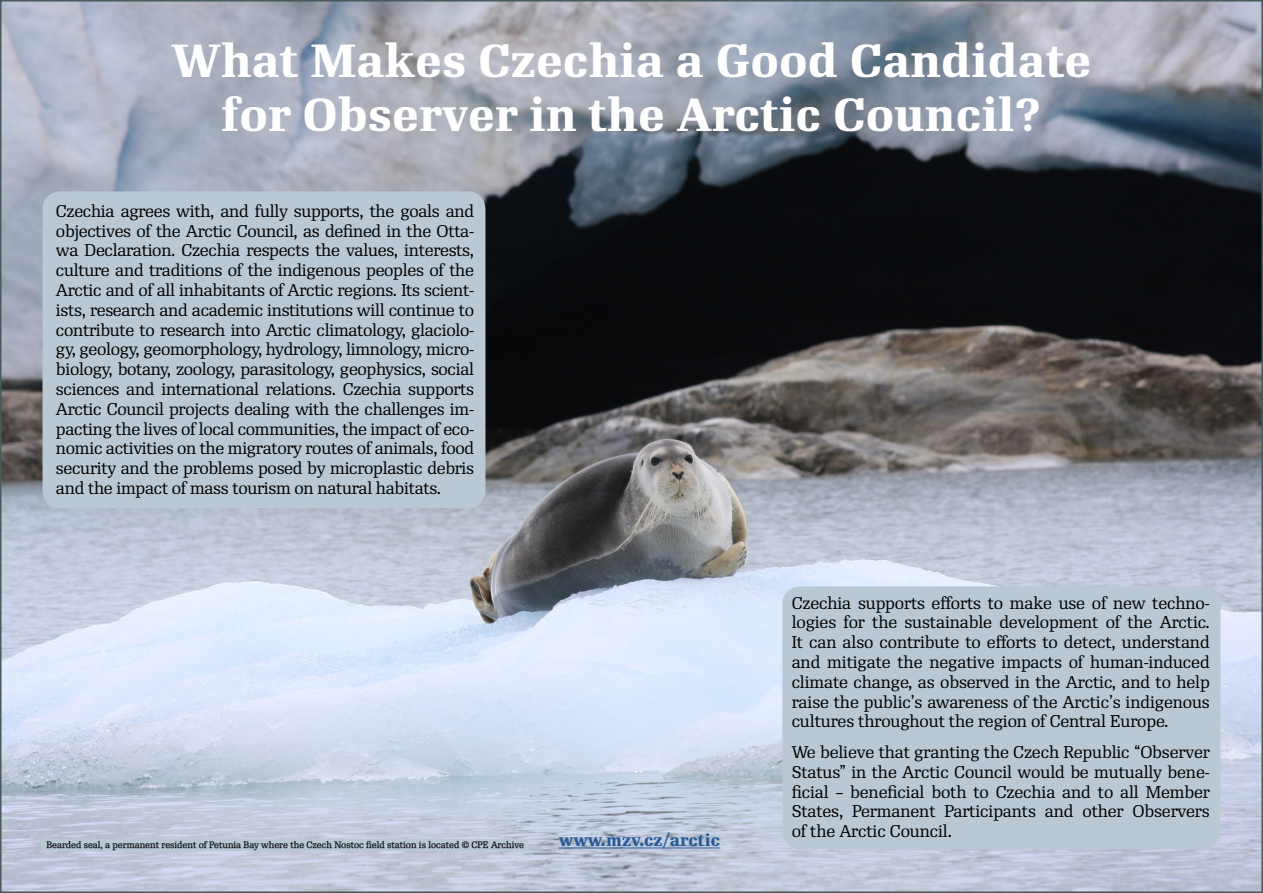
<style>
.page{position:relative;width:1263px;height:893px;background:#fff}
.page>*{position:absolute;margin:0;border:0;box-sizing:border-box;transform-origin:0 0}
.t1{font:500 45px/54px "Re Public Std";color:#fff;text-align:center}
.t2{font:16.5px/19.8px "Re Public Std";letter-spacing:-.01em;color:#000;text-align:justify}
.t3{font:500 16.5px "Re Public Std";color:#275b9b}
.t4{font:9px "Re Public Std";color:#000}
</style>
<div class="page">
<img style="left:3px;top:3px;width:1257px;height:887px">
<div style="left:782px;top:586px;width:438px;height:263px;background:#b9c8d3;border-radius:18px"></div>
<hr style="left:559px;top:848px;width:161px;height:1px;background:#275b9b">
<div style="left:43px;top:839px;width:485px;height:11px;background:#b9c8d3"></div>
<svg style="left:46px;top:841px;width:478px;height:10px"></svg>
<div style="left:43px;top:191px;width:442px;height:317px;background:#b9c8d3;border-radius:18px"></div>
<h1 class="t1" style="left:172px;top:34px;width:921px">What Makes Czechia a Good Candidate for Observer in the Arctic Council?</h1>
<p class="t2" style="left:56px;top:201px;width:420px">Czechia agrees with, and fully supports, the goals and objectives of the Arctic Council, as defined in the Otta&shy;wa Declaration. Czechia respects the values, interests, culture and traditions of the indigenous peoples of the Arctic and of all inhabitants of Arctic regions. Its scient&shy;ists, research and academic institutions will continue to contribute to research into Arctic climatology, glaciolo&shy;gy, geology, geomorphology, hydrology, limnology, micro&shy;biology, botany, zoology, parasitology, geophysics, social sciences and international relations. Czechia supports Arctic Council projects dealing with the challenges im&shy;pacting the lives of local communities, the impact of eco&shy;nomic activities on the migratory routes of animals, food security and the problems posed by microplastic debris and the impact of mass tourism on natural habitats.</p>
<p class="t4" style="left:46px;top:839px;width:479px">Bearded seal, a permanent resident of Petunia Bay where the Czech Nostoc field station is located © CPE Archive</p>
<p class="t3" style="left:559px;top:829px;width:163px">www.mzv.cz/arctic</p>
<p class="t2" style="left:792px;top:593px;width:420px">Czechia supports efforts to make use of new techno&shy;logies for the sustainable development of the Arctic.<br>It can also contribute to efforts to detect, understand and mitigate the negative impacts of human-induced climate change, as observed in the Arctic, and to help raise the public’s awareness of the Arctic’s indigenous cultures throughout the region of Central Europe.</p>
<p class="t2" style="left:792px;top:742px;width:420px">We believe that granting the Czech Republic “Observer Status” in the Arctic Council would be mutually bene&shy;ficial – beneficial both to Czechia and to all Member States, Permanent Participants and other Observers of the Arctic Council.</p>
</div>
